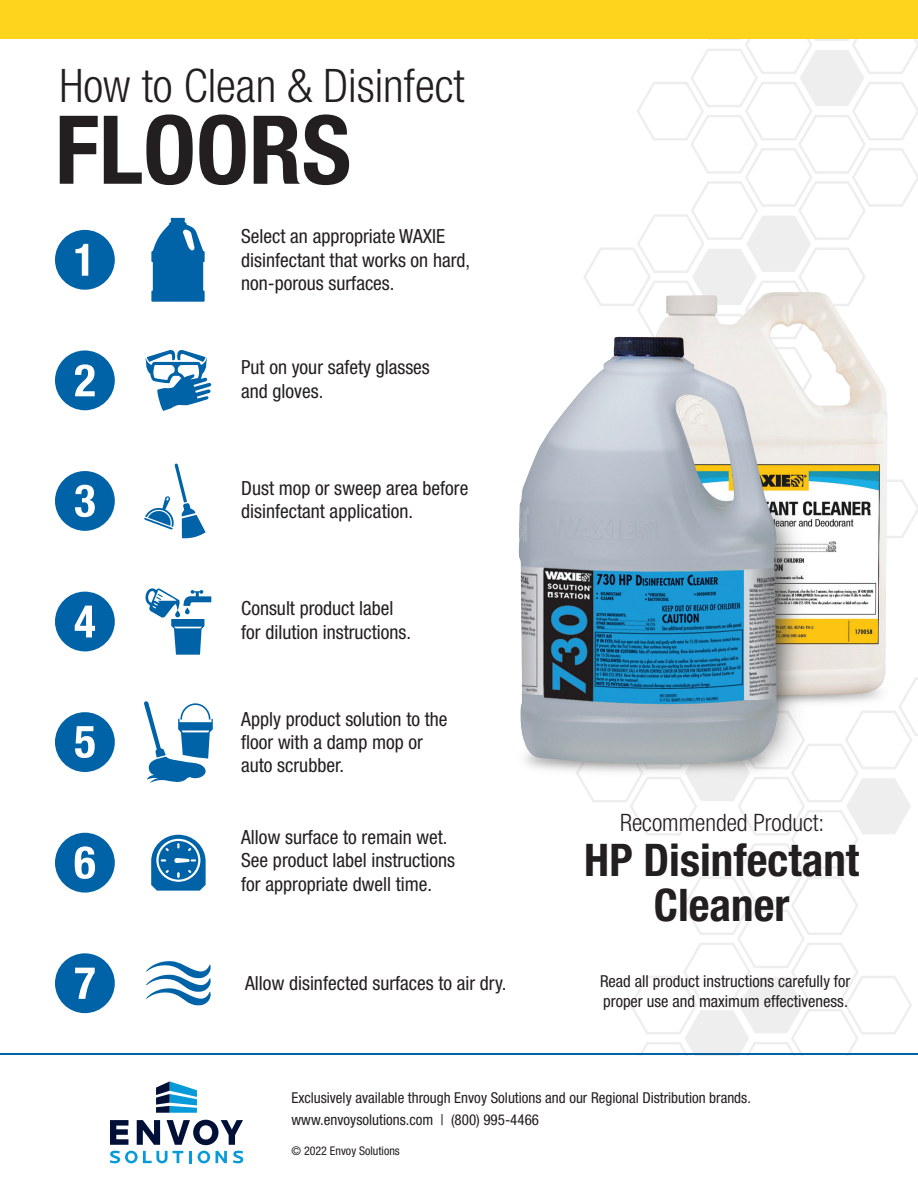
<style>
.page{position:relative;width:918px;height:1188px;background:#fff}
.page>*{position:absolute;margin:0;border:0;box-sizing:border-box;transform-origin:0 0}
.t1{font:700 condensed 95.1px "Helvetica Neue LT Std";color:#231f20}
.t2{font:300 condensed 46.35px "Helvetica Neue LT Std";color:#231f20}
.t3{font:700 condensed 45px/45px "Helvetica Neue LT Std";color:#231f20;text-align:center}
.t4{font:300 condensed 24px "Helvetica Neue LT Std";color:#231f20}
.t5{font:condensed 19.5px/23.4px "Helvetica Neue LT Std";color:#231f20}
.t6{font:condensed 16.5px/19.5px "Helvetica Neue LT Std";color:#231f20}
.t7{font:condensed 15px/22.5px "Helvetica Neue LT Std";color:#231f20}
.t8{font:condensed 12px "Helvetica Neue LT Std";color:#231f20}
</style>
<div class="page">
<svg style="left:110px;top:1120px;width:18px;height:25px"></svg>
<svg style="left:137px;top:1120px;width:23px;height:25px"></svg>
<svg style="left:166px;top:1120px;width:77px;height:25px"></svg>
<svg style="left:110px;top:1151px;width:73px;height:12px"></svg>
<svg style="left:189px;top:1151px;width:3px;height:12px"></svg>
<svg style="left:198px;top:1151px;width:12px;height:12px"></svg>
<svg style="left:216px;top:1151px;width:11px;height:12px"></svg>
<svg style="left:233px;top:1151px;width:10px;height:12px"></svg>
<svg style="left:156px;top:1081px;width:41px;height:32px"></svg>
<hr style="left:1px;top:1053px;width:917px;height:2px;background:#0163a7">
<svg style="left:635px;top:38px;width:283px;height:102px"></svg>
<svg style="left:692px;top:38px;width:65px;height:2px"></svg>
<svg style="left:639px;top:822px;width:273px;height:214px"></svg>
<svg style="left:630px;top:974px;width:176px;height:79px"></svg>
<div style="left:1px;top:0;width:917px;height:38px;background:#fed41d"></div>
<img style="left:518px;top:140px;width:400px;height:682px">
<div style="left:55px;top:350px;width:60px;height:60px;background:#0163a7;border-radius:50%"></div>
<svg style="left:75px;top:364px;width:20px;height:32px"></svg>
<div style="left:55px;top:471px;width:60px;height:60px;background:#0163a7;border-radius:50%"></div>
<svg style="left:75px;top:485px;width:20px;height:32px"></svg>
<div style="left:55px;top:592px;width:60px;height:59px;background:#0163a7;border-radius:50%"></div>
<svg style="left:75px;top:606px;width:20px;height:31px"></svg>
<div style="left:55px;top:712px;width:60px;height:60px;background:#0163a7;border-radius:50%"></div>
<svg style="left:75px;top:726px;width:20px;height:32px"></svg>
<div style="left:55px;top:833px;width:60px;height:60px;background:#0163a7;border-radius:50%"></div>
<svg style="left:75px;top:846px;width:20px;height:33px"></svg>
<svg style="left:151px;top:835px;width:55px;height:56px"></svg>
<svg style="left:145px;top:350px;width:66px;height:61px"></svg>
<svg style="left:145px;top:588px;width:66px;height:67px"></svg>
<svg style="left:144px;top:463px;width:62px;height:76px"></svg>
<svg style="left:144px;top:701px;width:69px;height:82px"></svg>
<svg style="left:146px;top:961px;width:65px;height:44px"></svg>
<svg style="left:151px;top:218px;width:54px;height:84px"></svg>
<div style="left:55px;top:953px;width:60px;height:60px;background:#0163a7;border-radius:50%"></div>
<svg style="left:75px;top:968px;width:20px;height:31px"></svg>
<div style="left:55px;top:230px;width:60px;height:60px;background:#0163a7;border-radius:50%"></div>
<svg style="left:75px;top:244px;width:13px;height:32px"></svg>
<h2 class="t2" style="left:59px;top:59px;width:407px">How to Clean &amp; Disinfect</h2>
<h1 class="t1" style="left:55px;top:92px;width:298px">FLOORS</h1>
<p class="t5" style="left:241px;top:225px;width:230px">Select an appropriate WAXIE disinfectant that works on hard, non-porous surfaces.</p>
<p class="t5" style="left:241px;top:355px;width:190px">Put on your safety glasses and gloves.</p>
<p class="t5" style="left:241px;top:476px;width:229px">Dust mop or sweep area before disinfectant application.</p>
<p class="t5" style="left:241px;top:597px;width:172px">Consult product label for dilution instructions.</p>
<p class="t5" style="left:241px;top:707px;width:208px">Apply product solution to the floor with a damp mop or auto scrubber.</p>
<p class="t5" style="left:241px;top:825px;width:216px">Allow surface to remain wet.<br>See product label instructions for appropriate dwell time.</p>
<p class="t5" style="left:245px;top:971px;width:263px">Allow disinfected surfaces to air dry.</p>
<p class="t4" style="left:620px;top:809px;width:206px">Recommended Product:</p>
<h3 class="t3" style="left:584px;top:837px;width:276px">HP Disinfectant<br>Cleaner</h3>
<p class="t6" style="left:600px;top:972px;width:252px">Read all product instructions carefully for proper use and maximum effectiveness.</p>
<p class="t7" style="left:292px;top:1086px;width:461px">Exclusively available through Envoy Solutions and our Regional Distribution brands. www.envoysolutions.com | (800) 995-4466</p>
<p class="t8" style="left:292px;top:1144px;width:110px">© 2022 Envoy Solutions</p>
</div>
